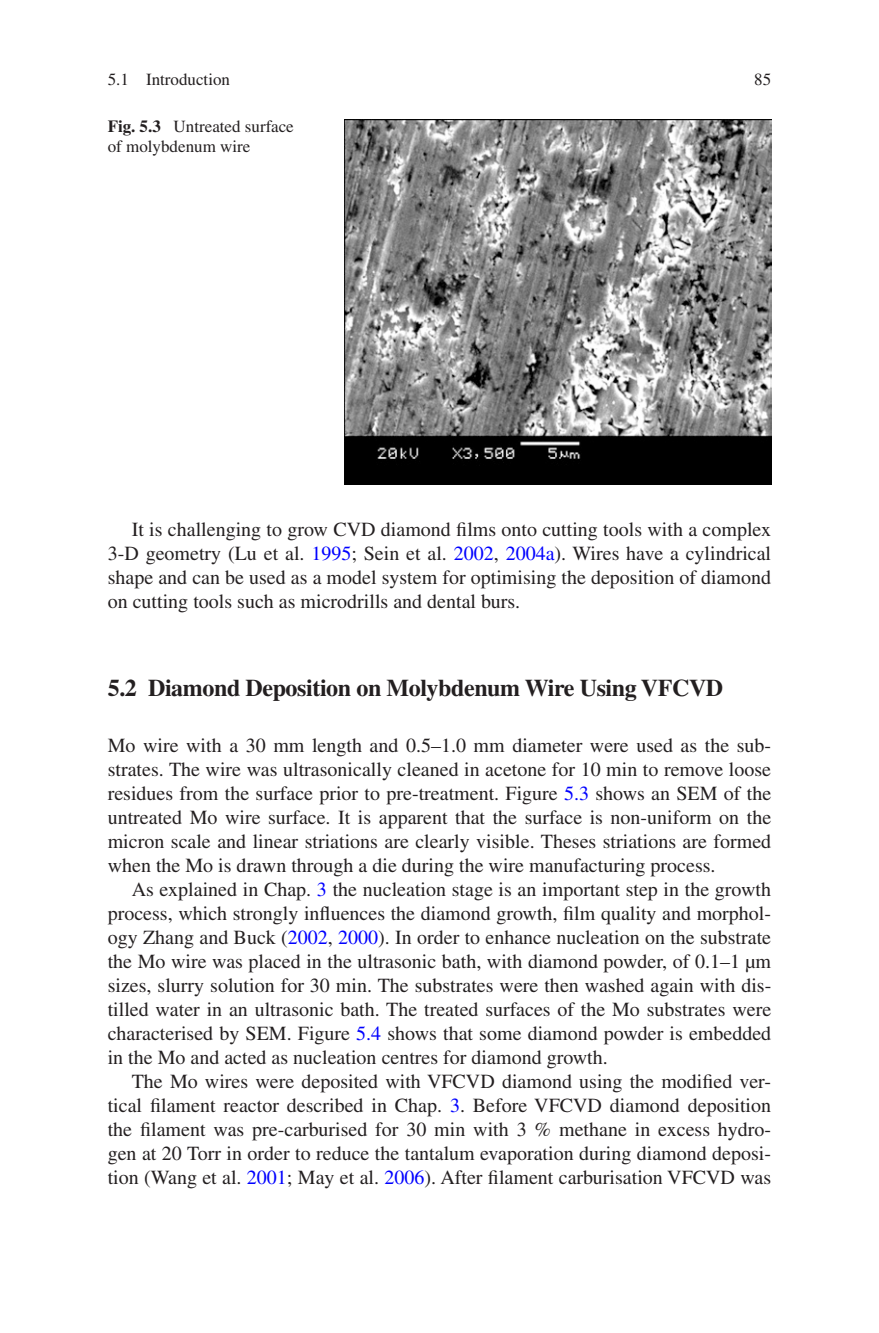
<style>
.page{position:relative;width:879px;height:1333px;background:#fff}
.page>*{position:absolute;margin:0;border:0;box-sizing:border-box;transform-origin:0 0}
.t1{font:700 24px "Times";letter-spacing:-.015em;color:#231f20}
.t2{font:20px/24px "Times";color:#231f20;text-align:justify}
.t3{font:17px/20px "Times";color:#231f20}
.s1{font-weight:700}
.s2{color:#00f}
</style>
<div class="page">
<img style="left:345px;top:119px;width:426px;height:365px">
<p class="t3" style="left:108px;top:69px;width:124px">5.1 Introduction</p>
<p class="t3" style="left:108px;top:117px;width:188px"><span class="s1">Fig. 5.3</span> Untreated surface of molybdenum wire</p>
<p class="t3" style="left:754px;top:69px;width:18px">85</p>
<p class="t2" style="left:108px;top:517px;width:665px;text-indent:24px">It is challenging to grow CVD diamond films onto cutting tools with a complex 3-D geometry (Lu et al. <span class="s2">1995</span>; Sein et al. <span class="s2">2002</span>, <span class="s2">2004a</span>). Wires have a cylindrical shape and can be used as a model system for optimising the deposition of diamond on cutting tools such as microdrills and dental burs.</p>
<p class="t1" style="left:108px;top:673px;width:617px">5.2 Diamond Deposition on Molybdenum Wire Using VFCVD</p>
<p class="t2" style="left:108px;top:733px;width:665px">Mo wire with a 30 mm length and 0.5–1.0 mm diameter were used as the sub&shy;strates. The wire was ultrasonically cleaned in acetone for 10 min to remove loose residues from the surface prior to pre-treatment. Figure <span class="s2">5.3</span> shows an SEM of the untreated Mo wire surface. It is apparent that the surface is non-uniform on the micron scale and linear striations are clearly visible. Theses striations are formed when the Mo is drawn through a die during the wire manufacturing process.</p>
<p class="t2" style="left:108px;top:877px;width:665px;text-indent:24px">As explained in Chap. <span class="s2">3</span> the nucleation stage is an important step in the growth process, which strongly influences the diamond growth, film quality and morphol&shy;ogy Zhang and Buck (<span class="s2">2002</span>, <span class="s2">2000</span>). In order to enhance nucleation on the substrate the Mo wire was placed in the ultrasonic bath, with diamond powder, of 0.1–1 µm sizes, slurry solution for 30 min. The substrates were then washed again with dis&shy;tilled water in an ultrasonic bath. The treated surfaces of the Mo substrates were characterised by SEM. Figure <span class="s2">5.4</span> shows that some diamond powder is embedded in the Mo and acted as nucleation centres for diamond growth.</p>
<p class="t2" style="left:108px;top:1069px;width:665px;text-indent:24px">The Mo wires were deposited with VFCVD diamond using the modified ver&shy;tical filament reactor described in Chap. <span class="s2">3</span>. Before VFCVD diamond deposition the filament was pre-carburised for 30 min with 3 % methane in excess hydro&shy;gen at 20 Torr in order to reduce the tantalum evaporation during diamond deposi&shy;tion (Wang et al. <span class="s2">2001</span>; May et al. <span class="s2">2006</span>). After filament carburisation VFCVD was</p>
</div>
